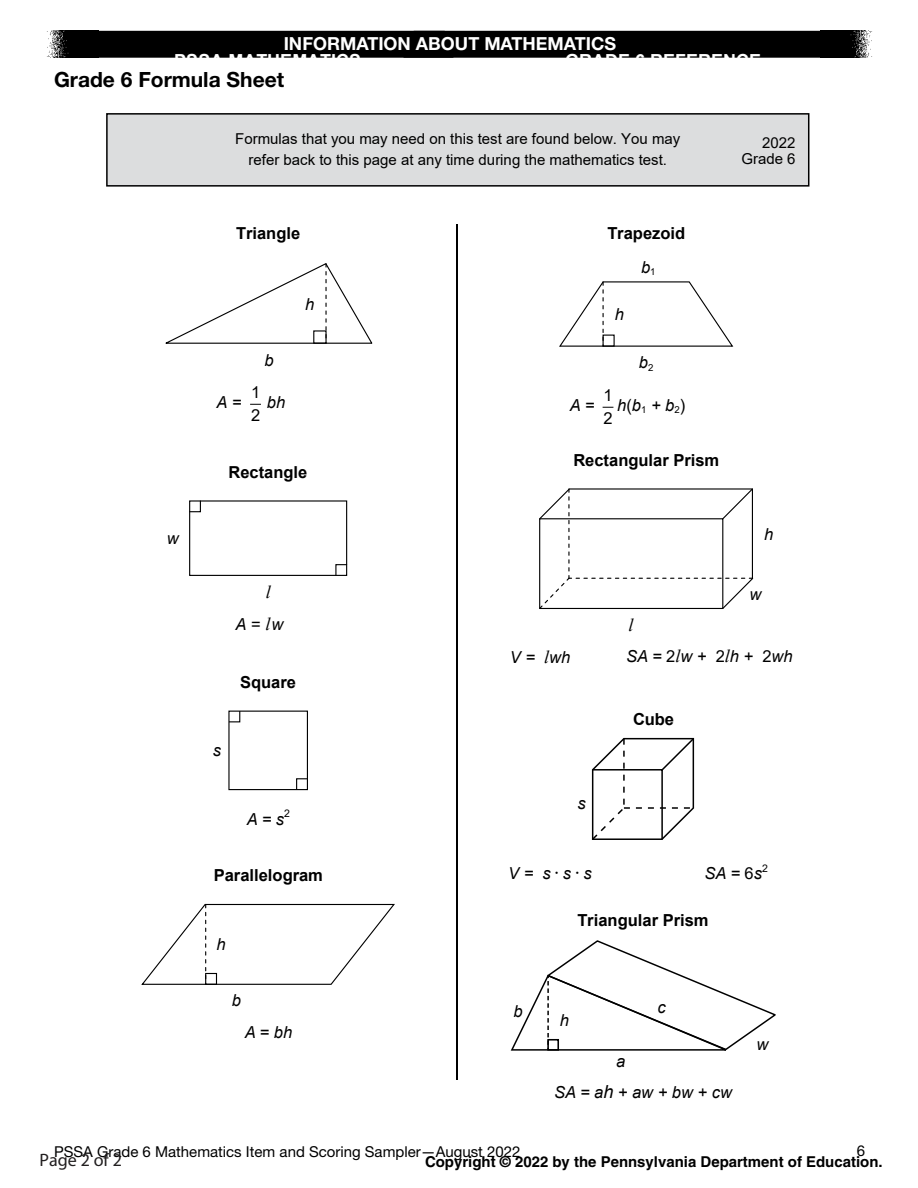
<style>
.page{position:relative;width:918px;height:1188px;background:#fff}
.page>*{position:absolute;margin:0;border:0;box-sizing:border-box;transform-origin:0 0}
.t1{font:700 21px "Helvetica Neue LT Std";color:#000}
.t2{font:700 18px "Arial";color:#fff}
.t3{font:700 18px "Helvetica Neue LT Std";color:#fff}
.t4{font:18px "Myriad Pro";color:#221f20}
.t5{font:italic 18px "Times New Roman";color:#000}
.t6{font:italic 16.5px "Arial";color:#000}
.t7{font:700 16.5px/33.2px "Arial";color:#000;text-align:center}
.t8{font:16.5px/22.8px "Arial";color:#000}
.t9{font:15px/16.5px "Arial";color:#000;text-align:right}
.t10{font:15px "Helvetica Neue LT Std";color:#000}
.t11{font:700 15px "Helvetica";color:#000}
.t12{font:10.5px "Arial";color:#000}
.s1{font-style:normal}
.s2{font-family:"Times New Roman";font-size:18px}
.s3{font-weight:400;font-style:italic}
.s4{font-size:18px}
</style>
<div class="page">
<img style="left:47px;top:31px;width:51px;height:27px">
<img style="left:820px;top:31px;width:52px;height:27px">
<div style="left:98px;top:31px;width:722px;height:27px;background:#000"></div>
<hr style="left:457px;top:224px;width:1px;height:856px;background:#000">
<svg style="left:165px;top:263px;width:208px;height:81px"></svg>
<div style="left:313px;top:330px;width:14px;height:14px;border:1px solid #000"></div>
<div style="left:189px;top:500px;width:158px;height:76px;border:1px solid #000"></div>
<svg style="left:189px;top:500px;width:13px;height:13px"></svg>
<svg style="left:335px;top:564px;width:13px;height:12px"></svg>
<div style="left:228px;top:711px;width:80px;height:79px;border:1px solid #000"></div>
<svg style="left:228px;top:710px;width:13px;height:13px"></svg>
<svg style="left:296px;top:778px;width:12px;height:13px"></svg>
<svg style="left:141px;top:903px;width:254px;height:82px"></svg>
<div style="left:205px;top:973px;width:12px;height:12px;border:1px solid #000"></div>
<svg style="left:559px;top:281px;width:175px;height:66px"></svg>
<div style="left:603px;top:335px;width:12px;height:12px;border:1px solid #000"></div>
<svg style="left:539px;top:488px;width:215px;height:121px"></svg>
<div style="left:107px;top:114px;width:702px;height:72px;background:#dcddde"></div>
<div style="left:106px;top:113px;width:703px;height:74px;border:2px solid #000"></div>
<svg style="left:591px;top:737px;width:104px;height:103px"></svg>
<svg style="left:510px;top:940px;width:266px;height:111px"></svg>
<div style="left:547px;top:1039px;width:12px;height:12px;border:2px solid #000"></div>
<p class="t3" style="left:284px;top:33px;width:334px">INFORMATION ABOUT MATHEMATICS</p>
<p class="t2" style="left:174px;top:48px;width:189px">PSSA MATHEMATICS</p>
<p class="t2" style="left:565px;top:48px;width:198px">GRADE 6 REFERENCE</p>
<h4 class="t1" style="left:54px;top:67px;width:232px">Grade 6 Formula Sheet</h4>
<p class="t9" style="left:235px;top:128px;width:447px;line-height:21px;text-align:center">Formulas that you may need on this test are found below. You may refer back to this page at any time during the mathematics test.</p>
<p class="t6" style="left:167px;top:528px;width:13px">w</p>
<p class="t7" style="left:236px;top:217px;width:66px">Triangle</p>
<p class="t6" style="left:264px;top:349px;width:11px">b</p>
<p class="t8" style="left:251px;top:381px;width:11px">1<br>2</p>
<p class="t6" style="left:217px;top:392px;width:26px">A =</p>
<p class="t6" style="left:267px;top:392px;width:20px">bh</p>
<p class="t6" style="left:305px;top:293px;width:11px">h</p>
<p class="t7" style="left:229px;top:455px;width:80px">Rectangle</p>
<p class="t5" style="left:266px;top:580px;width:7px">l</p>
<p class="t6" style="left:235px;top:614px;width:50px">A<span class="s1">=</span><span class="s2">l</span>w</p>
<p class="t7" style="left:607px;top:217px;width:79px">Trapezoid <span class="s3">b</span><sub>1</sub></p>
<p class="t6" style="left:615px;top:304px;width:11px">h</p>
<p class="t6" style="left:639px;top:352px;width:16px">b<sub>2</sub></p>
<p class="t8" style="left:604px;top:384px;width:11px">1<br>2</p>
<p class="t7" style="left:573px;top:443px;width:147px">Rectangular Prism</p>
<p class="t6" style="left:570px;top:394px;width:26px">A =</p>
<p class="t6" style="left:617px;top:394px;width:70px">h<span class="s1">(</span>b<sub>1</sub> + b<sub>2</sub><span class="s1">)</span></p>
<p class="t5" style="left:629px;top:613px;width:7px">l</p>
<p class="t9" style="left:741px;top:134px;width:56px">2022<br>Grade 6</p>
<p class="t6" style="left:764px;top:523px;width:11px">h</p>
<p class="t6" style="left:749px;top:584px;width:13px">w</p>
<p class="t7" style="left:240px;top:666px;width:57px">Square</p>
<p class="t6" style="left:213px;top:740px;width:10px">s</p>
<p class="t6" style="left:247px;top:808px;width:39px">A = s</p>
<p class="t12" style="left:284px;top:806px;width:7px">2</p>
<p class="t7" style="left:214px;top:859px;width:111px">Parallelogram</p>
<p class="t6" style="left:216px;top:934px;width:11px">h</p>
<p class="t6" style="left:232px;top:990px;width:11px">b</p>
<p class="t6" style="left:245px;top:1022px;width:49px">A = bh</p>
<p class="t6" style="left:510px;top:647px;width:62px">V = <span class="s2">l</span>wh</p>
<p class="t6" style="left:626px;top:646px;width:168px">SA = <span class="s1">2</span><span class="s2">l</span>w + <span class="s1">2</span><span class="s2">l</span>h + <span class="s1">2</span>wh</p>
<p class="t6" style="left:577px;top:792px;width:10px">s</p>
<p class="t7" style="left:633px;top:703px;width:42px">Cube</p>
<p class="t6" style="left:508px;top:863px;width:85px">V = s<sup>•</sup>s<sup>•</sup>s</p>
<p class="t6" style="left:704px;top:863px;width:59px">SA = <span class="s1">6</span>s</p>
<p class="t12" style="left:762px;top:861px;width:7px">2</p>
<p class="t6" style="left:513px;top:1001px;width:11px">b</p>
<p class="t7" style="left:577px;top:904px;width:133px">Triangular Prism</p>
<p class="t6" style="left:560px;top:1010px;width:11px">h</p>
<p class="t6" style="left:616px;top:1050px;width:11px">a</p>
<p class="t6" style="left:657px;top:996px;width:10px">c</p>
<p class="t6" style="left:554px;top:1081px;width:179px">SA = a<span class="s4">h</span> + aw + bw + cw</p>
<p class="t6" style="left:757px;top:1033px;width:13px">w</p>
<p class="t10" style="left:54px;top:1142px;width:468px">PSSA Grade 6 Mathematics Item and Scoring Sampler—August 2022</p>
<p class="t10" style="left:857px;top:1142px;width:10px">6</p>
<p class="t4" style="left:40px;top:1149px;width:84px">Page 2 of 2</p>
<p class="t11" style="left:425px;top:1152px;width:459px">Copyright © 2022 by the Pennsylvania Department of Education.</p>
</div>
